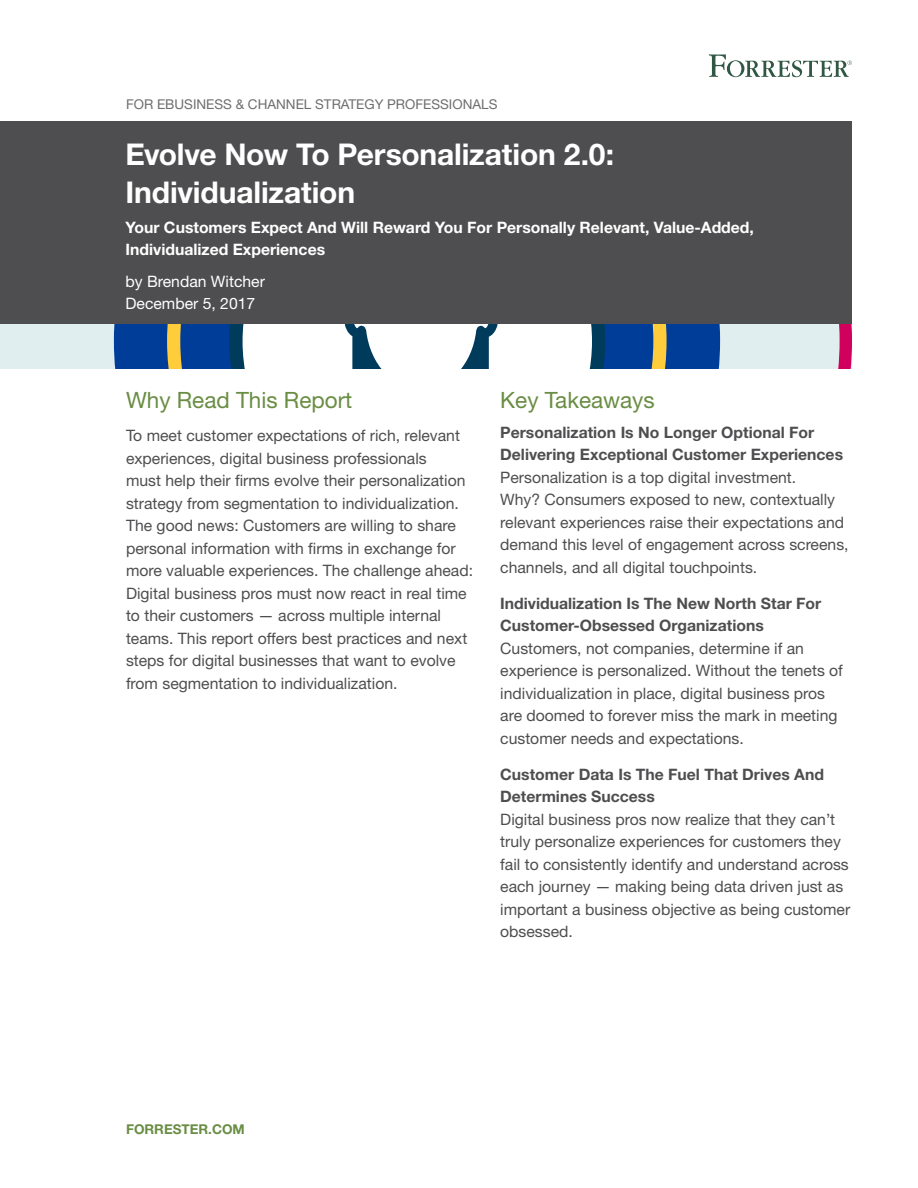
<style>
.page{position:relative;width:918px;height:1188px;background:#fff}
.page>*{position:absolute;margin:0;border:0;box-sizing:border-box;transform-origin:0 0}
.t1{font:700 30px/37.5px "Helvetica Neue LT Std";letter-spacing:-.005em;color:#fff}
.t2{font:22.5px "Helvetica Neue LT Std";color:#698d43}
.t3{font:15.75px/22.5px "Helvetica Neue LT Std";color:#4e4e50}
.t4{font:700 15.75px/22.5px "Helvetica Neue LT Std";color:#4e4e50}
.t5{font:700 15.75px/22.5px "Helvetica Neue LT Std";color:#fff}
.t6{font:15.75px/22.5px "Helvetica Neue LT Std";color:#fff}
.t7{font:13.5px "Helvetica Neue LT Std";color:#6d6e70}
.t8{font:700 13.5px "Helvetica Neue LT Std";color:#698d43}
</style>
<div class="page">
<div style="left:0;top:122px;width:852px;height:202px;background:#4e4e50"></div>
<svg style="left:0;top:324px;width:852px;height:45px"></svg>
<svg style="left:709px;top:54px;width:143px;height:23px"></svg>
<p class="t7" style="left:126px;top:96px;width:373px">For eBusiness &amp; Channel Strategy Professionals</p>
<h1 class="t1" style="left:125px;top:135px;width:490px">Evolve Now To Personalization 2.0:<br>Individualization</h1>
<p class="t5" style="left:125px;top:216px;width:630px">Your Customers Expect And Will Reward You For Personally Relevant, Value-Added,<br>Individualized Experiences</p>
<p class="t6" style="left:125px;top:270px;width:141px">by Brendan Witcher<br>December 5, 2017</p>
<h2 class="t2" style="left:126px;top:386px;width:228px">Why Read This Report</h2>
<p class="t3" style="left:126px;top:424px;width:349px">To meet customer expectations of rich, relevant experiences, digital business professionals<br>must help their firms evolve their personalization strategy from segmentation to individualization.<br>The good news: Customers are willing to share personal information with firms in exchange for more valuable experiences. The challenge ahead:<br>Digital business pros must now react in real time to their customers — across multiple internal teams. This report offers best practices and next steps for digital businesses that want to evolve from segmentation to individualization.</p>
<h2 class="t2" style="left:500px;top:386px;width:156px">Key Takeaways</h2>
<p class="t4" style="left:500px;top:420px;width:344px">Personalization Is No Longer Optional For<br>Delivering Exceptional Customer Experiences</p>
<p class="t3" style="left:500px;top:466px;width:350px">Personalization is a top digital investment.<br>Why? Consumers exposed to new, contextually relevant experiences raise their expectations and demand this level of engagement across screens, channels, and all digital touchpoints.</p>
<p class="t4" style="left:500px;top:591px;width:323px">Individualization Is The New North Star For<br>Customer-Obsessed Organizations</p>
<p class="t3" style="left:500px;top:637px;width:344px">Customers, not companies, determine if an experience is personalized. Without the tenets of individualization in place, digital business pros are doomed to forever miss the mark in meeting customer needs and expectations.</p>
<p class="t4" style="left:500px;top:762px;width:325px">Customer Data Is The Fuel That Drives And<br>Determines Success</p>
<p class="t3" style="left:500px;top:808px;width:352px">Digital business pros now realize that they can’t truly personalize experiences for customers they fail to consistently identify and understand across each journey — making being data driven just as important a business objective as being customer obsessed.</p>
<p class="t8" style="left:126px;top:1121px;width:29px">forre</p>
<p class="t8" style="left:173px;top:1121px;width:19px">ster</p>
<p class="t8" style="left:208px;top:1121px;width:38px">.com</p>
</div>
